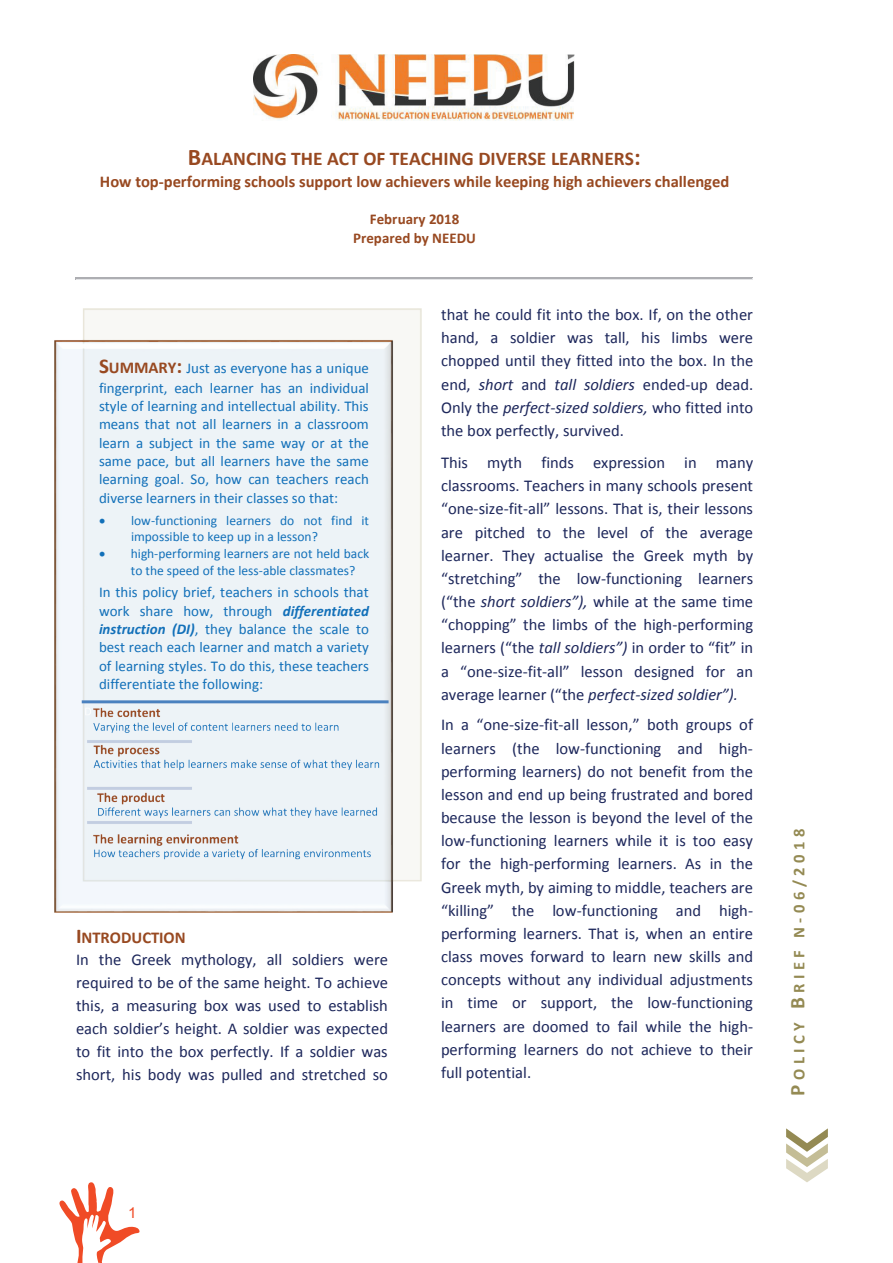
<style>
.page{position:relative;width:893px;height:1263px;background:#fff}
.page>*{position:absolute;margin:0;border:0;box-sizing:border-box;transform-origin:0 0}
.t1{font:700 19.5px "Calibri";color:#984921}
.t2{font:16.5px/23.1px "Calibri";color:#1d275b;text-align:justify}
.t3{font:700 16.5px "Calibri";letter-spacing:-.005em;color:#984921}
.t4{font:700 16.5px "Calibri";letter-spacing:.27em;color:#948a53}
.t5{font:15px/18.3px "Calibri";color:#1270b9;text-align:justify}
.t6{font:700 15px/18.3px "Calibri";color:#984921;text-align:center}
.t7{font:15px "Arial";color:#f04b26}
.t8{font:13.5px/16.4px "Calibri";color:#1270b9}
.s1{font-size:24px}
.s2{font-weight:700;font-size:21px;color:#984921}
.s3{font-weight:700;font-size:16.5px;color:#984921}
.s4{font-weight:700;font-style:italic}
.s5{font-weight:700;color:#984921}
.s6{font-style:italic}
.s7{font-size:21px}
</style>
<div class="page">
<svg style="left:59px;top:1182px;width:80px;height:81px"></svg>
<svg style="left:786px;top:1128px;width:42px;height:54px"></svg>
<hr style="left:76px;top:277px;width:677px;height:3px;background:#adaeb2">
<hr style="left:76px;top:279px;width:677px;height:1px;background:#e4e5e7">
<img style="left:254px;top:54px;width:321px;height:67px">
<img style="left:54px;top:308px;width:367px;height:605px">
<div style="left:56px;top:353px;width:335px;height:515px;background:#edf3f7"></div>
<img style="left:78px;top:700px;width:312px;height:168px">
<p class="t1" style="left:188px;top:146px;width:454px"><span class="s1">B</span>ALANCING THE ACT OF TEACHING DIVERSE LEARNERS<span class="s1">:</span></p>
<p class="t3" style="left:100px;top:171px;width:631px">How top-performing schools support low achievers while keeping high achievers challenged</p>
<p class="t6" style="left:353px;top:210px;width:124px">February 2018<br>Prepared by NEEDU</p>
<p class="t5" style="left:99px;top:358px;width:271px;line-height:20px"><span class="s2">S</span><span class="s3">UMMARY</span><span class="s2">:</span> Just as everyone has a unique fingerprint, each learner has an individual</p>
<p class="t5" style="left:99px;top:397px;width:271px">style of learning and intellectual ability. This means that not all learners in a classroom learn a subject in the same way or at the same pace, but all learners have the same learning goal. So, how can teachers reach diverse learners in their classes so that:</p>
<p class="t8" style="left:131px;top:512px;width:240px;text-indent:-32px">• low-functioning learners do not find it impossible to keep up in a lesson?</p>
<p class="t8" style="left:131px;top:546px;width:240px;text-indent:-32px">• high-performing learners are not held back to the speed of the less-able classmates?</p>
<p class="t5" style="left:99px;top:583px;width:272px">In this policy brief, teachers in schools that work share how, through <span class="s4">differentiated instruction (DI)</span>, they balance the scale to best reach each learner and match a variety of learning styles. To do this, these teachers differentiate the following:</p>
<p class="t2" style="left:76px;top:927px;width:313px;line-height:21.3px"><span class="s2">I</span><span class="s5">NTRODUCTION<br></span>In the Greek mythology, all soldiers were</p>
<p class="t2" style="left:76px;top:971px;width:314px">required to be of the same height. To achieve this, a measuring box was used to establish each soldier’s height. A soldier was expected to fit into the box perfectly. If a soldier was short, his body was pulled and stretched so</p>
<p class="t2" style="left:441px;top:303px;width:314px">that he could fit into the box. If, on the other hand, a soldier was tall, his limbs were chopped until they fitted into the box. In the end, <span class="s6">short</span> and <span class="s6">tall soldiers</span> ended-up dead.<br>Only the <span class="s6">perfect-sized soldiers,</span> who fitted into the box perfectly, survived.</p>
<p class="t2" style="left:441px;top:451px;width:314px">This myth finds expression in many classrooms. Teachers in many schools present “one-size-fit-all” lessons. That is, their lessons are pitched to the level of the average learner. They actualise the Greek myth by “stretching” the low-functioning learners (“the <span class="s6">short soldiers”),</span> while at the same time “chopping” the limbs of the high-performing learners (“the <span class="s6">tall soldiers”)</span> in order to “fit” in a “one-size-fit-all” lesson designed for an average learner (“the <span class="s6">perfect-sized soldier”).</span></p>
<p class="t2" style="left:441px;top:713px;width:314px">In a “one-size-fit-all lesson,” both groups of learners (the low-functioning and high&shy;performing learners) do not benefit from the lesson and end up being frustrated and bored because the lesson is beyond the level of the low-functioning learners while it is too easy for the high-performing learners. As in the Greek myth, by aiming to middle, teachers are “killing” the low-functioning and high&shy;performing learners. That is, when an entire class moves forward to learn new skills and concepts without any individual adjustments in time or support, the low-functioning learners are doomed to fail while the high&shy;performing learners do not achieve to their full potential.</p>
<p class="t4" style="left:789px;top:1095px;width:268px;rotate:-90deg"><span class="s7">P</span>OLICY <span class="s7">B</span>RIEF N-06/2018</p>
<p class="t7" style="left:128px;top:1203px;width:10px">1</p>
</div>
